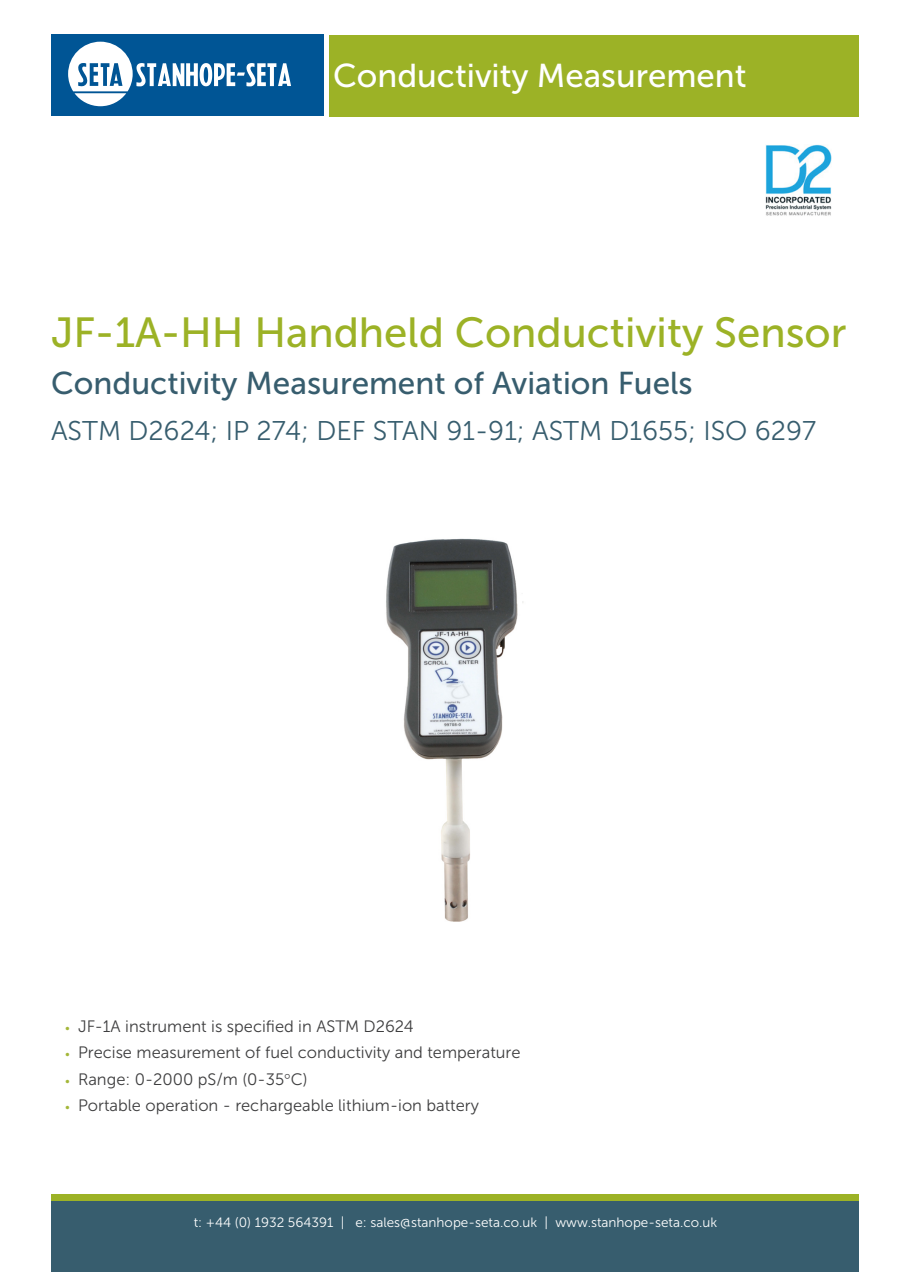
<style>
.page{position:relative;width:910px;height:1280px;background:#fff}
.page>*{position:absolute;margin:0;border:0;box-sizing:border-box;transform-origin:0 0}
.Heading_1{font:42px "Museo Sans 500";color:#9cb226}
.main_title{font:33px "Museo Sans 500";color:#fff}
.Heading_1-2{font:31.5px "Museo Sans 500";color:#375d6e}
.Heading_1-3{font:27px "Museo Sans 300";color:#375d6e}
.t1{font:16.5px "Museo Sans 300";color:#3e3e3f}
.BODY{font:13.5px "Museo Sans 300";color:#fff}
.s1{font-size:12px;color:#a4b739}
.s2{font-family:"Times New Roman"}
</style>
<div class="page">
<div style="left:51px;top:1194px;width:808px;height:77px;background:#375d6e"></div>
<div style="left:51px;top:1194px;width:808px;height:7px;background:#9cb226"></div>
<div style="left:329px;top:35px;width:530px;height:81px;background:#9cb226"></div>
<div style="left:51px;top:34px;width:272px;height:81px;background:#005595"></div>
<svg style="left:69px;top:42px;width:222px;height:64px"></svg>
<img style="left:386px;top:538px;width:138px;height:384px">
<img style="left:765px;top:145px;width:66px;height:71px">
<p class="main_title" style="left:333px;top:58px;width:415px">Conductivity Measurement</p>
<p class="Heading_1" style="left:51px;top:310px;width:797px">JF-1A-HH Handheld Conductivity Sensor</p>
<p class="Heading_1-2" style="left:51px;top:366px;width:643px">Conductivity Measurement of Aviation Fuels</p>
<p class="Heading_1-3" style="left:51px;top:416px;width:767px">ASTM D2624; IP 274; DEF STAN 91-91; ASTM D1655; ISO 6297</p>
<p class="t1" style="left:65px;top:1017px;width:350px"><span class="s1">•</span> JF-1A instrument is specified in ASTM D2624</p>
<p class="t1" style="left:65px;top:1044px;width:457px"><span class="s1">•</span> Precise measurement of fuel conductivity and temperature</p>
<p class="t1" style="left:65px;top:1070px;width:244px"><span class="s1">•</span> Range: 0-2000 pS/m (0-35<span class="s2">°</span>C)</p>
<p class="t1" style="left:65px;top:1097px;width:415px"><span class="s1">•</span> Portable operation - rechargeable lithium-ion battery</p>
<p class="BODY" style="left:194px;top:1215px;width:525px">t: +44 (0) 1932 564391 | e: sales@stanhope-seta.co.uk | www.stanhope-seta.co.uk</p>
</div>
